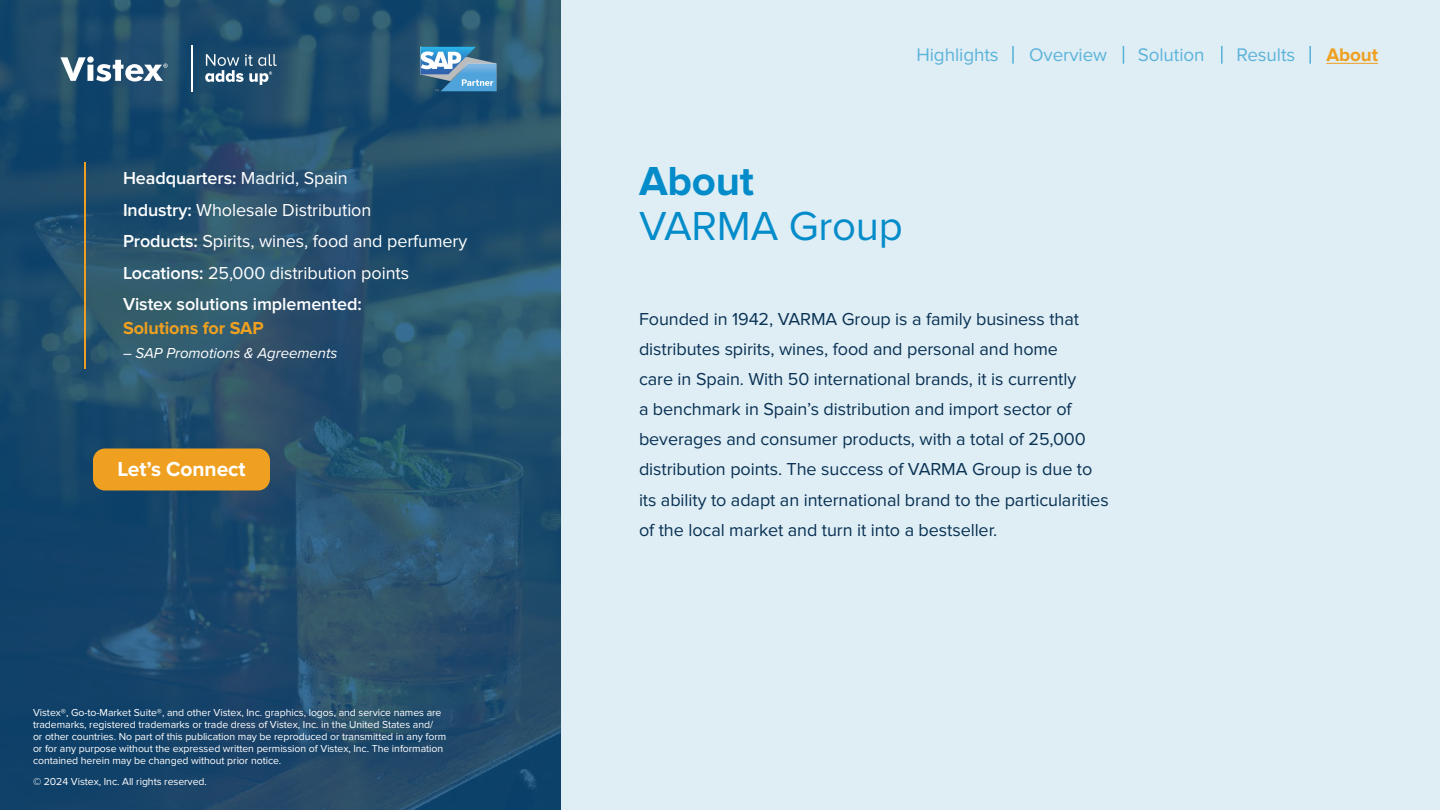
<style>
.page{position:relative;width:1440px;height:810px;background:#fff}
.page>*{position:absolute;margin:0;border:0;box-sizing:border-box;transform-origin:0 0}
.t1{font:42px "Proxima Nova";letter-spacing:-.005em;color:#048cca}
.t2{font:700 42px "Proxima Nova";letter-spacing:-.005em;color:#048cca}
.t3{font:700 21px "Proxima Nova";letter-spacing:-.005em;color:#fff}
.t4{font:18.9px "Proxima Nova";letter-spacing:-.005em;color:#5cb3da}
.t5{font:700 18.9px "Proxima Nova";letter-spacing:-.005em;color:#efa020}
.t6{font:18px/30px "Proxima Nova";letter-spacing:-.005em;color:#0a3255}
.t7{font:18px/31.5px "Proxima Nova";letter-spacing:-.005em;color:#fff}
.t8{font:700 18px "Proxima Nova";letter-spacing:-.005em;color:#efa020}
.t9{font:italic 15px "Proxima Nova";letter-spacing:-.005em;color:#fff}
.t10{font:10.5px/12px "Proxima Nova";letter-spacing:-.005em;color:#fff}
.s1{font-weight:600}
</style>
<div class="page">
<svg style="left:0;top:0;width:562px;height:810px;background:#214d6c"></svg>
<img style="left:84px;top:162px;width:2px;height:207px">
<hr style="left:191px;top:45px;width:2px;height:47px;background:#fff">
<svg style="left:60px;top:56px;width:108px;height:26px"></svg>
<svg style="left:205px;top:54px;width:72px;height:31px;background:#55778f"></svg>
<div style="left:93px;top:448px;width:177px;height:42px;background:#efa020;border-radius:12px"></div>
<hr style="left:1326px;top:63px;width:52px;height:1px;background:#efa020">
<svg style="left:1012px;top:46px;width:2px;height:18px"></svg>
<svg style="left:1123px;top:46px;width:1px;height:18px"></svg>
<svg style="left:1221px;top:46px;width:2px;height:18px"></svg>
<svg style="left:1309px;top:46px;width:2px;height:18px"></svg>
<svg style="left:420px;top:46px;width:76px;height:45px;background:#699ec1"></svg>
<h3 class="t7" style="left:123px;top:163px;width:346px"><span class="s1">Headquarters:</span> Madrid, Spain<br><span class="s1">Industry:</span> Wholesale Distribution<br><span class="s1">Products:</span> Spirits, wines, food and perfumery <span class="s1">Locations:</span> 25,000 distribution points<br><span class="s1">Vistex solutions implemented:</span></h3>
<h3 class="t8" style="left:123px;top:318px;width:142px">Solutions for SAP</h3>
<h3 class="t9" style="left:123px;top:342px;width:216px">– SAP Promotions &amp; Agreements</h3>
<h2 class="t3" style="left:117px;top:457px;width:130px">Let’s Connect</h2>
<p class="t10" style="left:33px;top:707px;width:415px">Vistex®, Go-to-Market Suite®, and other Vistex, Inc. graphics, logos, and service names are trademarks, registered trademarks or trade dress of Vistex, Inc. in the United States and/<br>or other countries. No part of this publication may be reproduced or transmitted in any form or for any purpose without the expressed written permission of Vistex, Inc. The information contained herein may be changed without prior notice.</p>
<p class="t10" style="left:33px;top:776px;width:175px">© 2024 Vistex, Inc. All rights reserved.</p>
<h3 class="t4" style="left:916px;top:44px;width:84px">Highlights</h3>
<h3 class="t4" style="left:1029px;top:44px;width:79px">Overview</h3>
<h3 class="t4" style="left:1138px;top:44px;width:68px">Solution</h3>
<h3 class="t4" style="left:1237px;top:44px;width:60px">Results</h3>
<h3 class="t5" style="left:1326px;top:44px;width:53px">About</h3>
<h1 class="t2" style="left:639px;top:157px;width:117px">About</h1>
<h1 class="t1" style="left:639px;top:202px;width:265px">VARMA Group</h1>
<p class="t6" style="left:639px;top:305px;width:471px">Founded in 1942, VARMA Group is a family business that distributes spirits, wines, food and personal and home<br>care in Spain. With 50 international brands, it is currently<br>a benchmark in Spain’s distribution and import sector of beverages and consumer products, with a total of 25,000 distribution points. The success of VARMA Group is due to its ability to adapt an international brand to the particularities of the local market and turn it into a bestseller.</p>
</div>
